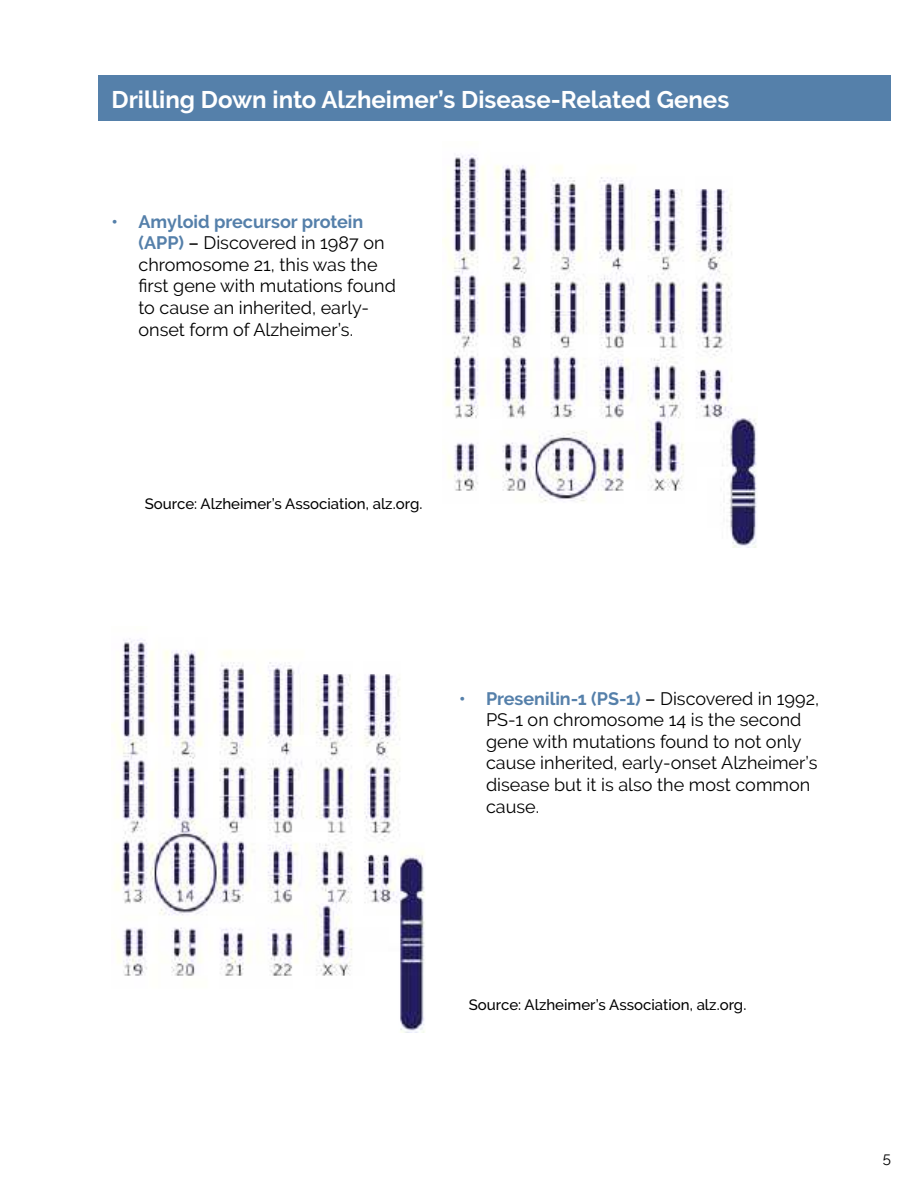
<style>
.page{position:relative;width:918px;height:1188px;background:#fff}
.page>*{position:absolute;margin:0;border:0;box-sizing:border-box;transform-origin:0 0}
.t1{font:700 24px "Raleway";color:#fff}
.t2{font:18px/21.6px "Raleway";color:#000}
.t3{font:500 15px "Raleway";color:#000}
.t4{font:15px "Raleway";color:#000}
.s1{font-weight:700;color:#5580aa}
.s2{font-weight:500}
</style>
<div class="page">
<div style="left:99px;top:75px;width:792px;height:46px;background:#5580aa"></div>
<img style="left:443px;top:155px;width:314px;height:393px">
<img style="left:112px;top:638px;width:313px;height:394px">
<h1 class="t1" style="left:112px;top:86px;width:619px">Drilling Down into Alzheimer’s Disease-Related Genes</h1>
<p class="t2" style="left:139px;top:210px;width:259px;text-indent:-27px"><span class="s1">• Amyloid precursor protein (APP)</span> <span class="s2">–</span> Discovered in 1987 on chromosome 21, this was the first gene with mutations found to cause an inherited, early&shy;onset form of Alzheimer’s.</p>
<p class="t3" style="left:145px;top:496px;width:279px">Source: Alzheimer’s Association, alz.org.</p>
<p class="t2" style="left:486px;top:687px;width:335px;text-indent:-27px"><span class="s1">• Presenilin-1 (PS-1)</span> <span class="s2">–</span> Discovered in 1992, PS-1 on chromosome 14 is the second gene with mutations found to not only cause inherited, early-onset Alzheimer’s disease but it is also the most common cause.</p>
<p class="t3" style="left:469px;top:996px;width:279px">Source: Alzheimer’s Association, alz.org.</p>
<p class="t4" style="left:883px;top:1149px;width:10px">5</p>
</div>
